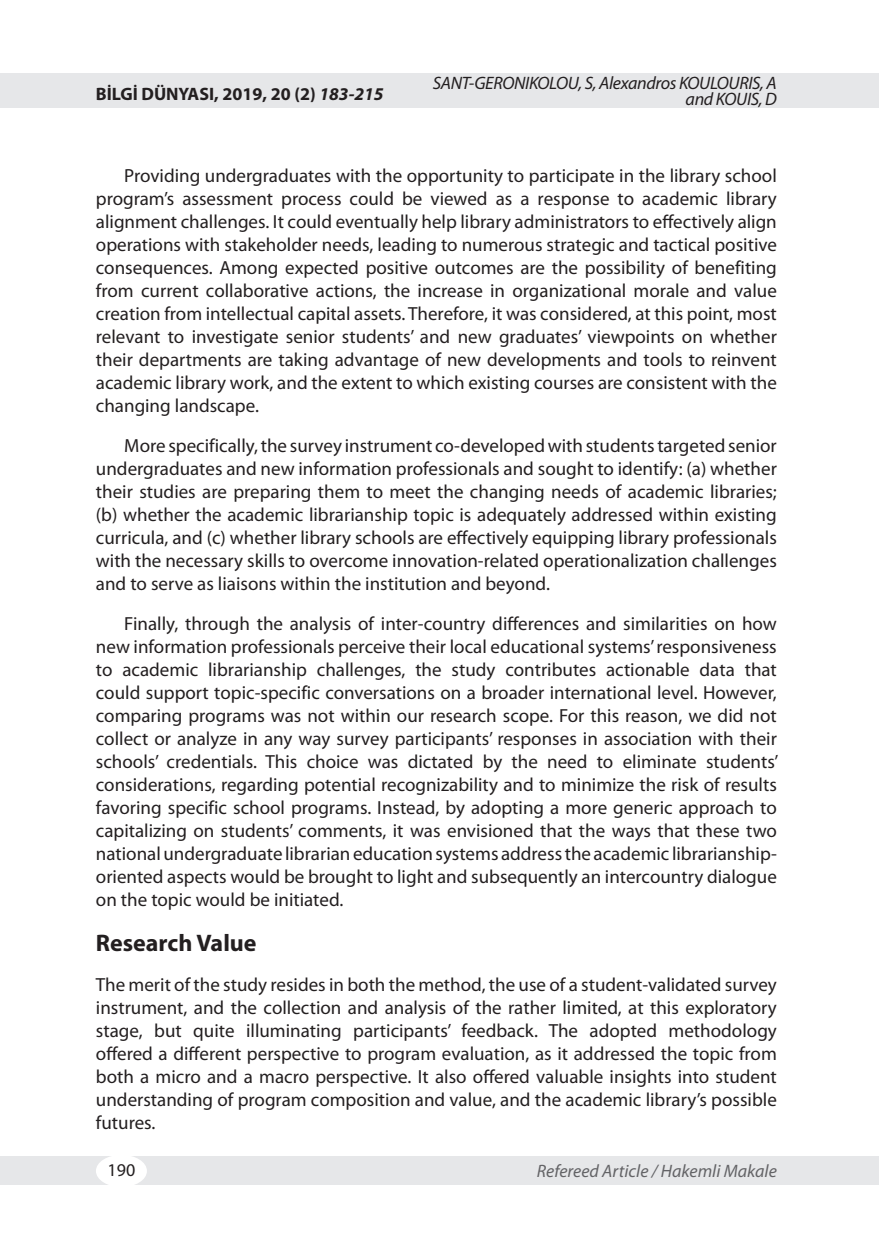
<style>
.page{position:relative;width:879px;height:1253px;background:#fff}
.page>*{position:absolute;margin:0;border:0;box-sizing:border-box;transform-origin:0 0}
.t1{font:700 24px "Myriad Pro";color:#231f20}
.t2{font:19px/23px "Myriad Pro";color:#231f20;text-align:justify}
.t3{font:italic 18px/16px "Myriad Pro";letter-spacing:-.02em;color:#231f20;text-align:right}
.t4{font:700 18px "Myriad Pro";color:#231f20}
.t5{font:italic 18px "Myriad Pro";color:#636366}
.t6{font:18px "Myriad Pro";color:#231f20}
.s1{font-style:italic}
</style>
<div class="page">
<div style="left:0;top:74px;width:879px;height:34px;background:#e6e7e9"></div>
<div style="left:0;top:1156px;width:879px;height:28px;background:#e6e7e9"></div>
<div style="left:96px;top:1155px;width:51px;height:32px;background:#fff;border-radius:50%"></div>
<p class="t4" style="left:96px;top:82px;width:289px">BİLGİ DÜNYASI, 2019, 20 (2) <span class="s1">183-215</span></p>
<p class="t3" style="left:433px;top:75px;width:345px">SANT-GERONIKOLOU, S, Alexandros KOULOURIS, A and KOUIS, D</p>
<p class="t2" style="left:96px;top:163px;width:682px;text-indent:28px">Providing undergraduates with the opportunity to participate in the library school program’s assessment process could be viewed as a response to academic library alignment challenges. It could eventually help library administrators to effectively align operations with stakeholder needs, leading to numerous strategic and tactical positive consequences. Among expected positive outcomes are the possibility of benefiting from current collaborative actions, the increase in organizational morale and value creation from intellectual capital assets. Therefore, it was considered, at this point, most relevant to investigate senior students’ and new graduates’ viewpoints on whether their departments are taking advantage of new developments and tools to reinvent academic library work, and the extent to which existing courses are consistent with the changing landscape.</p>
<p class="t2" style="left:96px;top:433px;width:682px;text-indent:28px">More specifically, the survey instrument co-developed with students targeted senior undergraduates and new information professionals and sought to identify: (a) whether their studies are preparing them to meet the changing needs of academic libraries; (b) whether the academic librarianship topic is adequately addressed within existing curricula, and (c) whether library schools are effectively equipping library professionals with the necessary skills to overcome innovation-related operationalization challenges and to serve as liaisons within the institution and beyond.</p>
<p class="t2" style="left:96px;top:611px;width:684px;text-indent:28px">Finally, through the analysis of inter-country differences and similarities on how new information professionals perceive their local educational systems’ responsiveness to academic librarianship challenges, the study contributes actionable data that could support topic-specific conversations on a broader international level. However, comparing programs was not within our research scope. For this reason, we did not collect or analyze in any way survey participants’ responses in association with their schools’ credentials. This choice was dictated by the need to eliminate students’ considerations, regarding potential recognizability and to minimize the risk of results favoring specific school programs. Instead, by adopting a more generic approach to capitalizing on students’ comments, it was envisioned that the ways that these two national undergraduate librarian education systems address the academic librarianship&shy;oriented aspects would be brought to light and subsequently an intercountry dialogue on the topic would be initiated.</p>
<p class="t1" style="left:96px;top:927px;width:162px">Research Value</p>
<p class="t2" style="left:96px;top:972px;width:682px">The merit of the study resides in both the method, the use of a student-validated survey instrument, and the collection and analysis of the rather limited, at this exploratory stage, but quite illuminating participants’ feedback. The adopted methodology offered a different perspective to program evaluation, as it addressed the topic from both a micro and a macro perspective. It also offered valuable insights into student understanding of program composition and value, and the academic library’s possible futures.</p>
<p class="t6" style="left:108px;top:1159px;width:29px">190</p>
<p class="t5" style="left:537px;top:1160px;width:241px">Refereed Article / Hakemli Makale</p>
</div>
